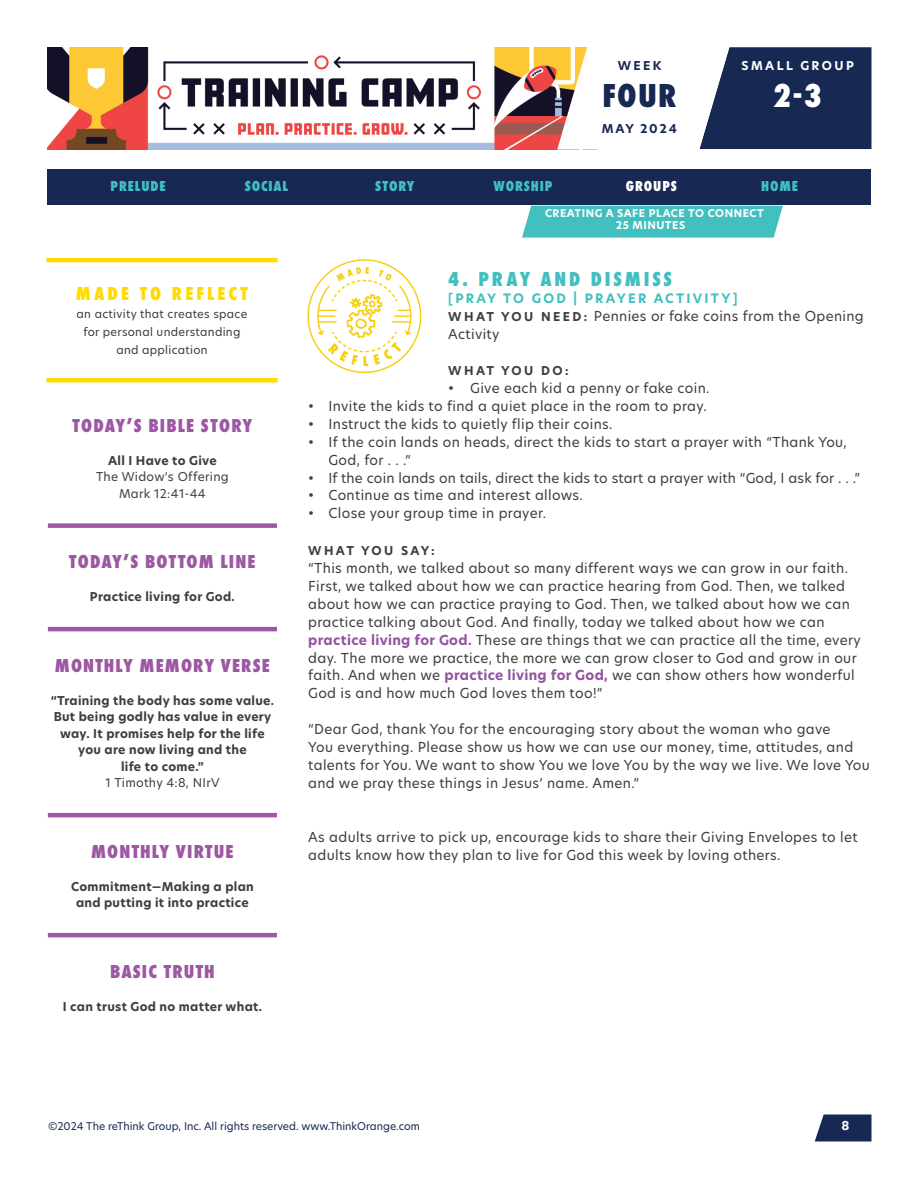
<style>
.page{position:relative;width:918px;height:1188px;background:#fff}
.page>*{position:absolute;margin:0;border:0;box-sizing:border-box;transform-origin:0 0}
.t1{font:800 34.5px "Futura PT Cond";color:#172953}
.t2{font:800 34.5px "Futura PT Cond";color:#fff}
.t3{font:800 21px "Futura PT Cond";letter-spacing:.135em;color:#42c0bf}
.t4{font:800 19.5px "Futura PT Cond";letter-spacing:.06em;color:#9d57a3}
.t5{font:800 19.5px "Futura PT Cond";letter-spacing:.16em;color:#ffdb01}
.t6{font:800 15px "Futura PT Cond";letter-spacing:.06em;color:#42c0bf}
.t7{font:800 15px "Futura PT Cond";letter-spacing:.06em;color:#fff}
.t8{font:13.5px/18px "New Hero";letter-spacing:.025em;color:#3e3e3f}
.t9{font:700 12.75px "New Hero";letter-spacing:.175em;color:#42c0bf}
.t10{font:700 12px/16.5px "New Hero";letter-spacing:.025em;color:#3e3e3f;text-align:center}
.t11{font:12px/16.5px "New Hero";letter-spacing:.025em;color:#3e3e3f;text-align:center}
.t12{font:700 12px "New Hero";letter-spacing:.2em;color:#fff}
.t13{font:700 12px "New Hero";letter-spacing:.15em;color:#172953}
.t14{font:700 12px "New Hero";letter-spacing:.185em;color:#3e3e3f}
.t15{font:700 12px "New Hero";letter-spacing:.2em;color:#3e3e3f}
.t16{font:11.25px/18px "New Hero";letter-spacing:.025em;color:#3e3e3f;text-align:center}
.t17{font:10.5px "New Hero";color:#172953}
.t18{font:700 10.5px/12px "New Hero";letter-spacing:.05em;color:#fff}
.s1{font-weight:700;font-size:12px}
.s2{font-weight:700;color:#9255a2}
</style>
<div class="page">
<img style="left:47px;top:47px;width:510px;height:102px">
<svg style="left:815px;top:1114px;width:57px;height:28px;background:#314166"></svg>
<svg style="left:557px;top:47px;width:315px;height:103px"></svg>
<div style="left:48px;top:523px;width:229px;height:5px;background:#9d57a3"></div>
<hr style="left:48px;top:627px;width:229px;height:4px;background:#9d57a3">
<hr style="left:48px;top:813px;width:229px;height:4px;background:#9d57a3">
<hr style="left:48px;top:933px;width:229px;height:4px;background:#9d57a3">
<svg style="left:307px;top:259px;width:114px;height:114px"></svg>
<div style="left:47px;top:170px;width:824px;height:36px;background:#172953"></div>
<hr style="left:46px;top:378px;width:232px;height:4px;background:#ffdb01">
<hr style="left:46px;top:258px;width:232px;height:4px;background:#ffdb01">
<div style="left:522px;top:206px;width:261px;height:32px;background:#42c0bf"></div>
<p class="t13" style="left:618px;top:57px;width:45px">WEEK</p>
<h1 class="t1" style="left:603px;top:75px;width:75px">FOUR</h1>
<p class="t13" style="left:602px;top:120px;width:77px">MAY 2024</p>
<p class="t12" style="left:742px;top:57px;width:114px">SMALL GROUP</p>
<h1 class="t2" style="left:773px;top:75px;width:51px">2-3</h1>
<p class="t6" style="left:111px;top:177px;width:57px">PRELUDE</p>
<p class="t6" style="left:245px;top:177px;width:45px">SOCIAL</p>
<p class="t6" style="left:375px;top:177px;width:41px">STORY</p>
<p class="t6" style="left:494px;top:177px;width:60px">WORSHIP</p>
<p class="t7" style="left:626px;top:177px;width:53px">GROUPS</p>
<p class="t6" style="left:761px;top:177px;width:38px">HOME</p>
<h3 class="t5" style="left:76px;top:282px;width:174px">MADE TO REFLECT</h3>
<p class="t16" style="left:77px;top:305px;width:172px">an activity that creates space for personal understanding and application</p>
<h3 class="t4" style="left:73px;top:414px;width:181px">TODAY’S BIBLE STORY</h3>
<p class="t10" style="left:108px;top:452px;width:110px">All I Have to Give</p>
<p class="t11" style="left:96px;top:469px;width:134px">The Widow’s Offering<br>Mark 12:41-44</p>
<h3 class="t4" style="left:69px;top:550px;width:188px">TODAY’S BOTTOM LINE</h3>
<p class="t10" style="left:90px;top:589px;width:146px">Practice living for God.</p>
<h3 class="t4" style="left:55px;top:654px;width:216px">MONTHLY MEMORY VERSE</h3>
<p class="t10" style="left:51px;top:692px;width:225px">“Training the body has some value.<br>But being godly has value in every way. It promises help for the life you are now living and the<br>life to come.”</p>
<p class="t11" style="left:105px;top:775px;width:116px">1 Timothy 4:8, NIrV</p>
<h3 class="t4" style="left:91px;top:840px;width:144px">MONTHLY VIRTUE</h3>
<p class="t10" style="left:71px;top:878px;width:184px">Commitment—Making a plan and putting it into practice</p>
<h3 class="t4" style="left:110px;top:960px;width:106px">BASIC TRUTH</h3>
<p class="t10" style="left:63px;top:998px;width:201px">I can trust God no matter what.</p>
<p class="t18" style="left:616px;top:207px;width:150px;text-indent:-71px">CREATING A SAFE PLACE TO CONNECT<br>25 MINUTES</p>
<h2 class="t3" style="left:448px;top:267px;width:225px">4. PRAY AND DISMISS</h2>
<p class="t9" style="left:448px;top:289px;width:291px">[PRAY TO GOD | PRAYER ACTIVITY]</p>
<p class="t8" style="left:448px;top:306px;width:417px"><span class="s1">W H AT YO U N E E D :</span> Pennies or fake coins from the Opening<br>Activity</p>
<p class="t15" style="left:448px;top:362px;width:122px">WHAT YOU DO:</p>
<p class="t8" style="left:448px;top:378px;width:263px">• Give each kid a penny or fake coin.</p>
<p class="t8" style="left:308px;top:396px;width:400px">• Invite the kids to find a quiet place in the room to pray.</p>
<p class="t8" style="left:308px;top:414px;width:306px">• Instruct the kids to quietly flip their coins.</p>
<p class="t8" style="left:328px;top:432px;width:520px;text-indent:-20px">• If the coin lands on heads, direct the kids to start a prayer with “Thank You,<br>God, for . . .”</p>
<p class="t8" style="left:308px;top:468px;width:553px">• If the coin lands on tails, direct the kids to start a prayer with “God, I ask for . . .”</p>
<p class="t8" style="left:308px;top:486px;width:276px">• Continue as time and interest allows.</p>
<p class="t8" style="left:308px;top:504px;width:239px">• Close your group time in prayer.</p>
<p class="t14" style="left:308px;top:542px;width:128px">WHAT YOU SAY:</p>
<p class="t8" style="left:308px;top:558px;width:554px">“This month, we talked about so many different ways we can grow in our faith.<br>First, we talked about how we can practice hearing from God. Then, we talked about how we can practice praying to God. Then, we talked about how we can practice talking about God. And finally, today we talked about how we can <span class="s2">practice living for God.</span> These are things that we can practice all the time, every day. The more we practice, the more we can grow closer to God and grow in our faith. And when we <span class="s2">practice living for God,</span> we can show others how wonderful God is and how much God loves them too!”</p>
<p class="t8" style="left:308px;top:720px;width:563px">“Dear God, thank You for the encouraging story about the woman who gave<br>You everything. Please show us how we can use our money, time, attitudes, and talents for You. We want to show You we love You by the way we live. We love You and we pray these things in Jesus’ name. Amen.”</p>
<p class="t8" style="left:308px;top:828px;width:551px">As adults arrive to pick up, encourage kids to share their Giving Envelopes to let adults know how they plan to live for God this week by loving others.</p>
<p class="t17" style="left:48px;top:1118px;width:374px">©2024 The reThink Group, Inc. All rights reserved. www.ThinkOrange.com</p>
<p class="t12" style="left:841px;top:1117px;width:9px">8</p>
</div>
